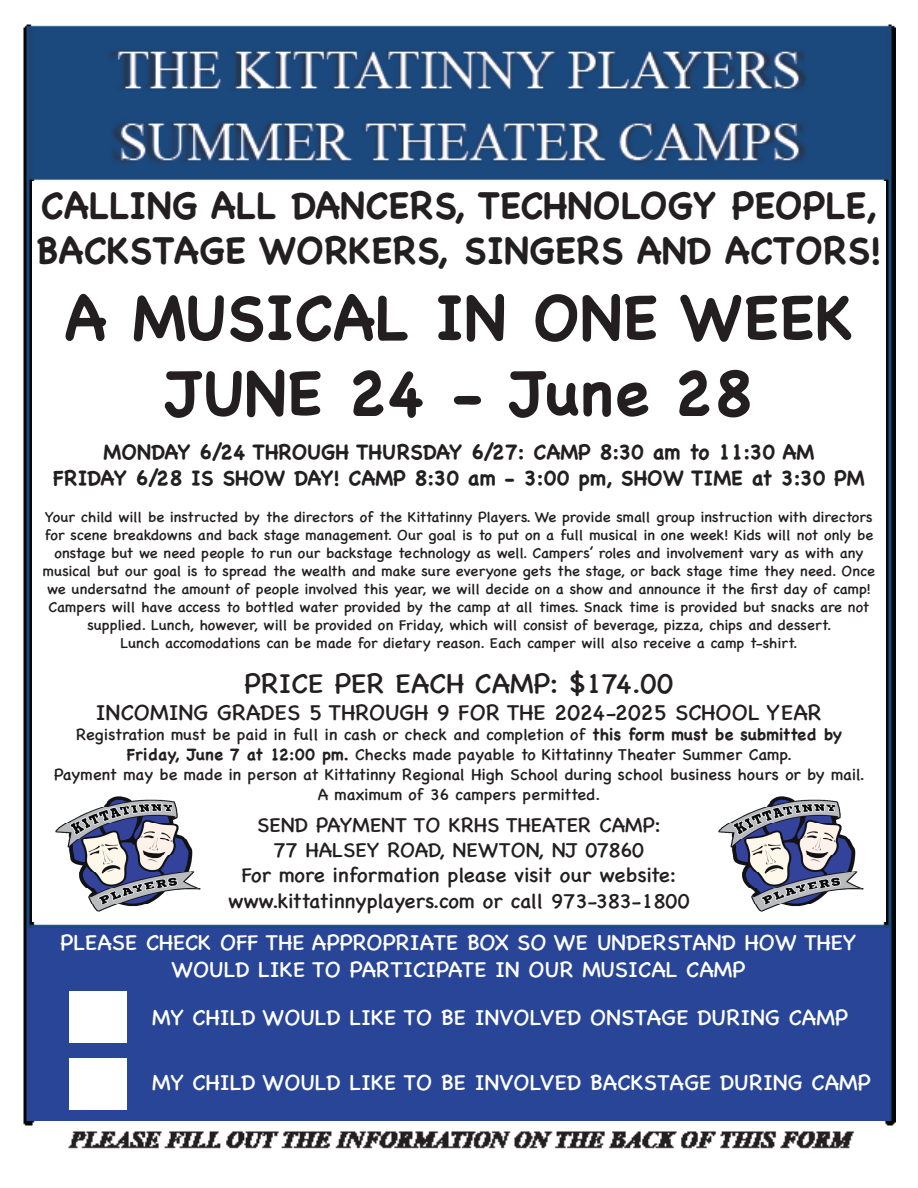
<style>
.page{position:relative;width:918px;height:1188px;background:#fff}
.page>*{position:absolute;margin:0;border:0;box-sizing:border-box;transform-origin:0 0}
.t1{font:700 63px "Chalkboard SE";color:#231f20}
.t2{font:700 37.5px/45px "Chalkboard SE";color:#231f20}
.t3{font:28.5px "Chalkboard SE";color:#231f20}
.t4{font:22.5px/27px "Chalkboard SE";color:#fff;text-align:center}
.t5{font:22.5px "Chalkboard SE";color:#231f20}
.t6{font:21px "Chalkboard SE";color:#231f20}
.t7{font:700 21px "Chalkboard SE";color:#231f20}
.t8{font:16.5px "Chalkboard SE";color:#231f20}
.t9{font:15px/18px "Chalkboard SE";color:#231f20;text-align:center}
.s1{font-weight:700}
</style>
<div class="page">
<img style="left:23px;top:24px;width:873px;height:1125px">
<div style="left:32px;top:181px;width:854px;height:741px;background:#fff"></div>
<img style="left:55px;top:796px;width:146px;height:116px">
<div style="left:27px;top:928px;width:863px;height:192px;background:#284597"></div>
<img style="left:718px;top:796px;width:146px;height:116px">
<div style="left:70px;top:991px;width:57px;height:52px;background:#fff"></div>
<div style="left:70px;top:1058px;width:57px;height:52px;background:#fff"></div>
<p class="t2" style="left:36px;top:183px;width:847px">CALLING ALL DANCERS, TECHNOLOGY PEOPLE,<br>BACKSTAGE WORKERS, SINGERS AND ACTORS!</p>
<p class="t1" style="left:64px;top:280px;width:791px">A MUSICAL IN ONE WEEK</p>
<p class="t1" style="left:166px;top:356px;width:588px">JUNE 24 - June 28</p>
<p class="t7" style="left:104px;top:440px;width:712px">MONDAY 6/24 THROUGH THURSDAY 6/27: CAMP 8:30 am to 11:30 AM</p>
<p class="t7" style="left:53px;top:465px;width:813px">FRIDAY 6/28 IS SHOW DAY! CAMP 8:30 am - 3:00 pm, SHOW TIME at 3:30 PM</p>
<p class="t9" style="left:45px;top:507px;width:830px">Your child will be instructed by the directors of the Kittatinny Players. We provide small group instruction with directors for scene breakdowns and back stage management. Our goal is to put on a full musical in one week! Kids will not only be onstage but we need people to run our backstage technology as well. Campers’ roles and involvement vary as with any</p>
<p class="t9" style="left:43px;top:561px;width:834px;text-align:left">musical but our goal is to spread the wealth and make sure everyone gets the stage, or back stage time they need. Once we undersatnd the amount of people involved this year, we will decide on a show and announce it the first day of camp!</p>
<p class="t9" style="left:48px;top:597px;width:823px">Campers will have access to bottled water provided by the camp at all times. Snack time is provided but snacks are not supplied. Lunch, however, will be provided on Friday, which will consist of beverage, pizza, chips and dessert.</p>
<p class="t9" style="left:120px;top:633px;width:679px">Lunch accomodations can be made for dietary reason. Each camper will also receive a camp t-shirt.</p>
<p class="t3" style="left:245px;top:659px;width:430px">PRICE PER EACH CAMP: $174.00</p>
<p class="t5" style="left:96px;top:693px;width:728px">INCOMING GRADES 5 THROUGH 9 FOR THE 2024-2025 SCHOOL YEAR</p>
<p class="t8" style="left:76px;top:720px;width:767px">Registration must be paid in full in cash or check and completion of <span class="s1">this form must be submitted by</span></p>
<p class="t8" style="left:127px;top:740px;width:667px"><span class="s1">Friday, June 7 at 12:00 pm.</span> Checks made payable to Kittatinny Theater Summer Camp.</p>
<p class="t8" style="left:54px;top:760px;width:812px">Payment may be made in person at Kittatinny Regional High School during school business hours or by mail.</p>
<p class="t8" style="left:318px;top:780px;width:284px">A maximum of 36 campers permitted.</p>
<p class="t6" style="left:257px;top:806px;width:405px">SEND PAYMENT TO KRHS THEATER CAMP:</p>
<p class="t6" style="left:274px;top:832px;width:372px">77 HALSEY ROAD, NEWTON, NJ 07860</p>
<p class="t6" style="left:242px;top:857px;width:436px">For more information please visit our website:</p>
<p class="t6" style="left:228px;top:882px;width:463px">www.kittatinnyplayers.com or call 973-383-1800</p>
<p class="t4" style="left:60px;top:927px;width:797px">PLEASE CHECK OFF THE APPROPRIATE BOX SO WE UNDERSTAND HOW THEY<br>WOULD LIKE TO PARTICIPATE IN OUR MUSICAL CAMP</p>
<p class="t4" style="left:152px;top:1003px;width:697px">MY CHILD WOULD LIKE TO BE INVOLVED ONSTAGE DURING CAMP</p>
<p class="t4" style="left:152px;top:1068px;width:720px">MY CHILD WOULD LIKE TO BE INVOLVED BACKSTAGE DURING CAMP</p>
</div>
